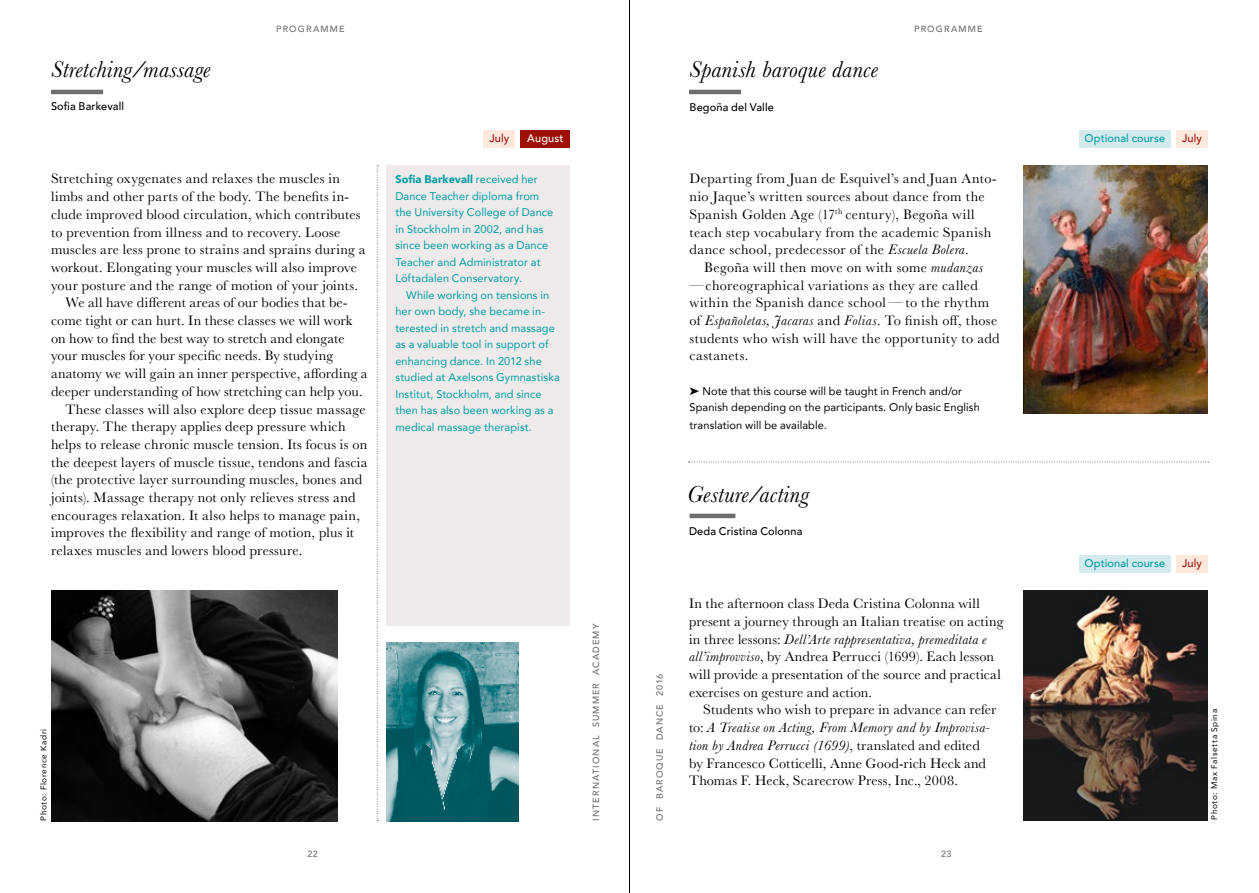
<style>
.page{position:relative;width:1259px;height:893px;background:#fff}
.page>*{position:absolute;margin:0;border:0;box-sizing:border-box;transform-origin:0 0}
.t1{font:italic 24px "Baskerville";letter-spacing:.01em;color:#000}
.t2{font:14.25px/17.7px "Baskerville";letter-spacing:.02em;color:#000}
.t3{font:11.1px/16.5px "Avenir";letter-spacing:.01em;color:#009ba4}
.t4{font:11.1px/16.5px "Avenir";letter-spacing:.01em;color:#000}
.t5{font:500 11.1px "Avenir";letter-spacing:.01em;color:#000}
.t6{font:500 11.1px "Avenir";letter-spacing:.015em;color:#009ba4}
.t7{font:500 11.1px "Avenir";letter-spacing:.01em;color:#9c1006}
.t8{font:500 11.1px "Avenir";letter-spacing:.015em;color:#fff}
.t9{font:500 9px "Avenir";letter-spacing:.125em;color:#6d6d6c}
.t10{font:8.25px "Avenir";letter-spacing:.075em;color:#000}
.s1{font-weight:900}
.s2{font-style:italic}
</style>
<div class="page">
<hr style="left:629px;top:0;width:1px;height:893px;background:#000">
<div style="left:386px;top:166px;width:184px;height:460px;background:#eeebea"></div>
<img style="left:386px;top:643px;width:132px;height:178px">
<svg style="left:377px;top:165px;width:1px;height:656px"></svg>
<hr style="left:51px;top:90px;width:52px;height:4px;background:#6d6d6c">
<div style="left:483px;top:130px;width:32px;height:18px;background:#fde8de"></div>
<div style="left:520px;top:130px;width:50px;height:18px;background:#9c1006"></div>
<img style="left:51px;top:591px;width:286px;height:230px">
<svg style="left:688px;top:462px;width:521px;height:1px"></svg>
<hr style="left:689px;top:514px;width:46px;height:4px;background:#6d6d6c">
<img style="left:1023px;top:591px;width:184px;height:230px">
<img style="left:1023px;top:166px;width:184px;height:248px">
<hr style="left:689px;top:90px;width:52px;height:4px;background:#6d6d6c">
<div style="left:1079px;top:130px;width:92px;height:18px;background:#d3ebed"></div>
<div style="left:1176px;top:130px;width:32px;height:18px;background:#fde8de"></div>
<div style="left:1079px;top:555px;width:92px;height:18px;background:#d3ebed"></div>
<div style="left:1176px;top:555px;width:32px;height:18px;background:#fde8de"></div>
<p class="t9" style="left:276px;top:21px;width:70px">PROGRAMME</p>
<p class="t9" style="left:914px;top:21px;width:70px">PROGRAMME</p>
<h1 class="t1" style="left:51px;top:54px;width:161px">Stretching/massage</h1>
<p class="t5" style="left:51px;top:97px;width:75px">Sofia Barkevall</p>
<h1 class="t1" style="left:689px;top:54px;width:190px">Spanish baroque dance</h1>
<p class="t5" style="left:689px;top:98px;width:86px">Begoña del Valle</p>
<p class="t7" style="left:489px;top:129px;width:21px">July</p>
<p class="t8" style="left:527px;top:129px;width:38px">August</p>
<p class="t2" style="left:51px;top:170px;width:290px">Stretching oxygenates and relaxes the muscles in</p>
<p class="t2" style="left:51px;top:188px;width:299px">limbs and other parts of the body. The benefits in-</p>
<p class="t2" style="left:51px;top:206px;width:311px">clude improved blood circulation, which contributes</p>
<p class="t2" style="left:51px;top:223px;width:291px">to prevention from illness and to recovery. Loose</p>
<p class="t2" style="left:51px;top:241px;width:316px">muscles are less prone to strains and sprains during a</p>
<p class="t2" style="left:51px;top:259px;width:308px">workout. Elongating your muscles will also improve</p>
<p class="t2" style="left:51px;top:276px;width:309px">your posture and the range of motion of your joints.</p>
<p class="t2" style="left:65px;top:294px;width:284px">We all have different areas of our bodies that be-</p>
<p class="t2" style="left:51px;top:312px;width:303px">come tight or can hurt. In these classes we will work</p>
<p class="t2" style="left:51px;top:329px;width:295px">on how to find the best way to stretch and elongate</p>
<p class="t2" style="left:51px;top:347px;width:284px">your muscles for your specific needs. By studying</p>
<p class="t2" style="left:51px;top:365px;width:318px">anatomy we will gain an inner perspective, affording a</p>
<p class="t2" style="left:51px;top:383px;width:313px">deeper understanding of how stretching can help you.</p>
<p class="t2" style="left:65px;top:400px;width:302px">These classes will also explore deep tissue massage</p>
<p class="t2" style="left:51px;top:418px;width:296px">therapy. The therapy applies deep pressure which</p>
<p class="t2" style="left:51px;top:436px;width:318px">helps to release chronic muscle tension. Its focus is on</p>
<p class="t2" style="left:51px;top:453px;width:318px">the deepest layers of muscle tissue, tendons and fascia</p>
<p class="t2" style="left:51px;top:471px;width:313px">(the protective layer surrounding muscles, bones and</p>
<p class="t2" style="left:51px;top:489px;width:306px">joints). Massage therapy not only relieves stress and</p>
<p class="t2" style="left:51px;top:506px;width:310px">encourages relaxation. It also helps to manage pain,</p>
<p class="t2" style="left:51px;top:524px;width:305px">improves the flexibility and range of motion, plus it</p>
<p class="t2" style="left:51px;top:542px;width:253px">relaxes muscles and lowers blood pressure.</p>
<p class="t3" style="left:395px;top:171px;width:159px"><span class="s1">Sofia Barkevall</span> received her<br>Dance Teacher diploma from the University College of Dance in Stockholm in 2002, and has since been working as a Dance<br>Teacher and Administrator at<br>Löftadalen Conservatory.</p>
<p class="t3" style="left:395px;top:286px;width:166px;text-indent:11px">While working on tensions in her own body, she became in&shy;terested in stretch and massage as a valuable tool in support of enhancing dance. In 2012 she studied at Axelsons Gymnastiska<br>Institut, Stockholm, and since then has also been working as a medical massage therapist.</p>
<p class="t2" style="left:689px;top:170px;width:309px">Departing from Juan de Esquivel’s and Juan Anto&shy;nio Jaque’s written sources about dance from the Spanish Golden Age (17<sup>th</sup> century), Begoña will teach step vocabulary from the academic Spanish dance school, predecessor of the <span class="s2">Escuela Bolera</span>.</p>
<p class="t2" style="left:689px;top:259px;width:311px;text-indent:15px">Begoña will then move on with some <span class="s2">mudanzas </span>—choreographical variations as they are called within the Spanish dance school — to the rhythm of <span class="s2">Españoletas, Jacaras</span> and <span class="s2">Folias</span>. To finish off, those students who wish will have the opportunity to add castanets.</p>
<p class="t4" style="left:689px;top:382px;width:292px">➤ Note that this course will be taught in French and/or<br>Spanish depending on the participants. Only basic English</p>
<p class="t4" style="left:689px;top:416px;width:139px">translation will be available.</p>
<h1 class="t1" style="left:687px;top:478px;width:123px">Gesture/acting</h1>
<p class="t5" style="left:689px;top:522px;width:115px">Deda Cristina Colonna</p>
<p class="t10" style="left:37px;top:821px;width:93px;rotate:-90deg">Photo: Florence Kadri</p>
<p class="t9" style="left:588px;top:821px;width:199px;rotate:-90deg">INTERNATIONAL SUMMER ACADEMY</p>
<p class="t9" style="left:652px;top:821px;width:149px;rotate:-90deg">OF BAROQUE DANCE 2016</p>
<p class="t2" style="left:689px;top:595px;width:316px">In the afternoon class Deda Cristina Colonna will present a journey through an Italian treatise on acting in three lessons: <span class="s2">Dell’Arte rappresentativa, premeditata e all’improvviso</span>, by Andrea Perrucci (1699). Each lesson will provide a presentation of the source and practical exercises on gesture and action.</p>
<p class="t2" style="left:689px;top:701px;width:309px;text-indent:14px">Students who wish to prepare in advance can refer to: <span class="s2">A Treatise on Acting, From Memory and by Improvisa&shy;tion by Andrea Perrucci (1699)</span>, translated and edited by Francesco Cotticelli, Anne Good-rich Heck and Thomas F. Heck, Scarecrow Press, Inc., 2008.</p>
<p class="t9" style="left:307px;top:846px;width:12px">22</p>
<p class="t9" style="left:941px;top:846px;width:12px">23</p>
<p class="t6" style="left:1084px;top:129px;width:82px">Optional course</p>
<p class="t7" style="left:1182px;top:129px;width:21px">July</p>
<p class="t6" style="left:1084px;top:554px;width:82px">Optional course</p>
<p class="t7" style="left:1182px;top:554px;width:21px">July</p>
<p class="t10" style="left:1207px;top:820px;width:112px;rotate:-90deg">Photo: Max Falsetta Spina</p>
</div>
